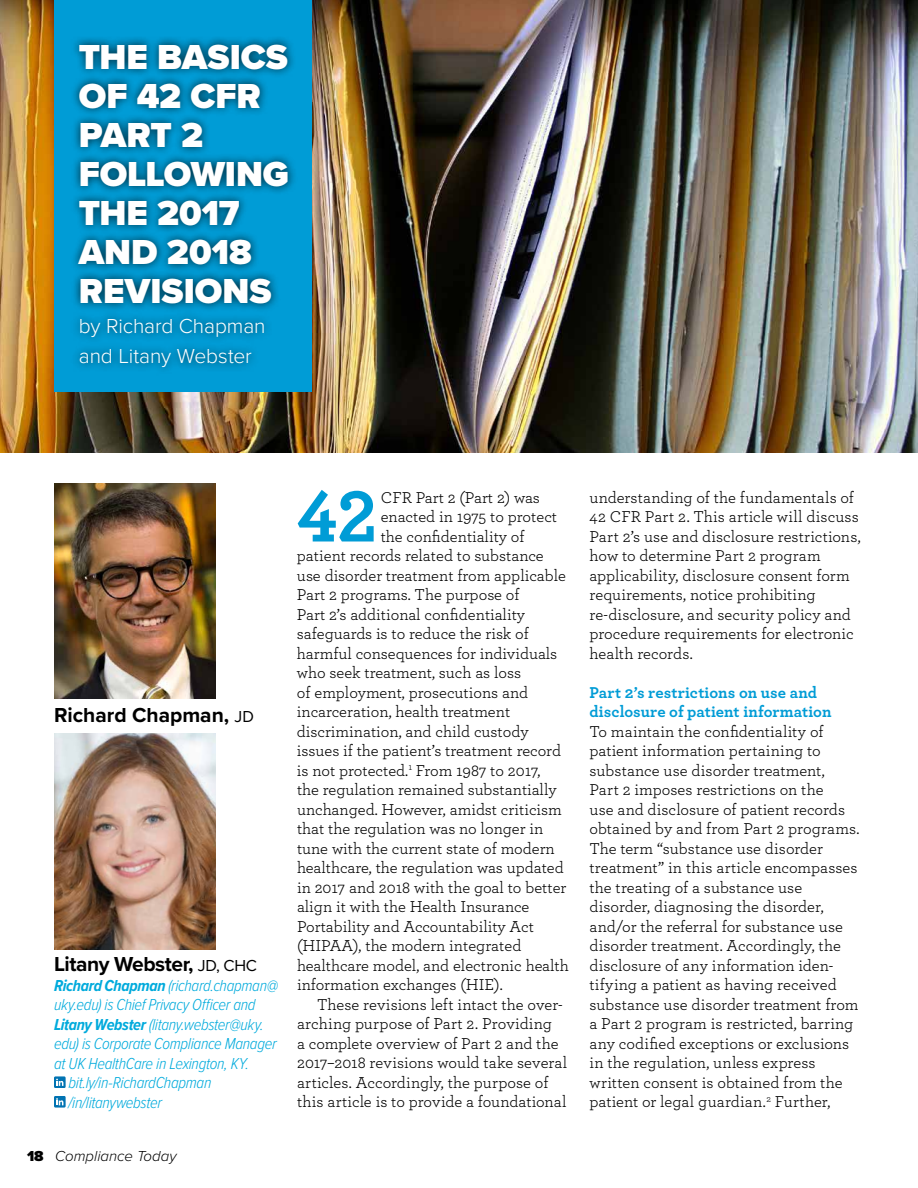
<style>
.page{position:relative;width:918px;height:1188px;background:#fff}
.page>*{position:absolute;margin:0;border:0;box-sizing:border-box;transform-origin:0 0}
.t1{font:700 75.75px "Archer";color:#009cd6}
.t2{font:900 36px/39px "Proxima Nova";color:#fff}
.t3{font:300 21px/30px "Proxima Nova";letter-spacing:-.005em;color:#fff}
.t4{font:700 21px "Proxima Nova";letter-spacing:-.02em;color:#000}
.t5{font:700 21px "Proxima Nova";color:#000}
.t6{font:16.5px/19.5px "Archer";color:#000}
.t7{font:italic 300 16.5px "Proxima Nova Cond";letter-spacing:-.02em;color:#00aadc}
.t8{font:700 16.5px/19.5px "Archer";color:#009cd6}
.t9{font:italic 300 15px "Proxima Nova";color:#000}
.s1{font-weight:400;font-size:16.5px}
.s2{font-weight:700}
.s3{font-weight:900;font-style:normal}
</style>
<div class="page">
<img style="left:0;top:0;width:918px;height:453px">
<div style="left:54px;top:0;width:258px;height:392px;background:#009cd6"></div>
<div style="left:70px;top:36px;width:228px;height:340px;background:#000;opacity:.75"></div>
<img style="left:54px;top:483px;width:162px;height:216px">
<svg style="left:54px;top:1076px;width:12px;height:12px"></svg>
<svg style="left:54px;top:1096px;width:12px;height:12px"></svg>
<img style="left:54px;top:734px;width:162px;height:216px">
<h2 class="t2" style="left:79px;top:38px;width:212px">THE BASICS<br>OF 42 CFR<br>PART 2<br>FOLLOWING<br>THE 2017<br>AND 2018<br>REVISIONS</h2>
<p class="t3" style="left:79px;top:310px;width:188px">by Richard Chapman and Litany Webster</p>
<p class="t5" style="left:54px;top:699px;width:202px">Richard Chapman, <span class="s1">JD</span></p>
<p class="t4" style="left:54px;top:948px;width:205px">Litany Webster, <span class="s1">JD, CHC</span></p>
<p class="t7" style="left:54px;top:973px;width:226px"><span class="s2">Richard Chapman</span> (richard.chapman@</p>
<p class="t7" style="left:54px;top:992px;width:203px">uky.edu) is Chief Privacy Officer and</p>
<p class="t7" style="left:54px;top:1012px;width:211px"><span class="s2">Litany Webster</span> (litany.webster@uky.</p>
<p class="t7" style="left:54px;top:1031px;width:224px">edu) is Corporate Compliance Manager</p>
<p class="t7" style="left:54px;top:1051px;width:197px">at UK HealthCare in Lexington, KY.</p>
<p class="t7" style="left:69px;top:1070px;width:144px">bit.ly/in-RichardChapman</p>
<p class="t7" style="left:69px;top:1090px;width:95px">/in/litanywebster</p>
<p class="t9" style="left:27px;top:1145px;width:151px"><span class="s3">18</span> Compliance Today</p>
<h1 class="t1" style="left:297px;top:457px;width:81px">42</h1>
<p class="t6" style="left:381px;top:486px;width:161px">CFR Part 2 (Part 2) was</p>
<p class="t6" style="left:381px;top:506px;width:178px">enacted in 1975 to protect</p>
<p class="t6" style="left:381px;top:525px;width:145px">the confidentiality of</p>
<p class="t6" style="left:297px;top:545px;width:248px">patient records related to substance</p>
<p class="t6" style="left:297px;top:564px;width:271px">use disorder treatment from applicable</p>
<p class="t6" style="left:297px;top:584px;width:224px">Part 2 programs. The purpose of</p>
<p class="t6" style="left:297px;top:603px;width:230px">Part 2’s additional confidentiality</p>
<p class="t6" style="left:297px;top:623px;width:233px">safeguards is to reduce the risk of</p>
<p class="t6" style="left:297px;top:643px;width:262px">harmful consequences for individuals</p>
<p class="t6" style="left:297px;top:662px;width:226px">who seek treatment, such as loss</p>
<p class="t6" style="left:297px;top:682px;width:233px">of employment, prosecutions and</p>
<p class="t6" style="left:297px;top:701px;width:215px">incarceration, health treatment</p>
<p class="t6" style="left:297px;top:721px;width:233px">discrimination, and child custody</p>
<p class="t6" style="left:297px;top:740px;width:266px">issues if the patient’s treatment record</p>
<p class="t6" style="left:297px;top:760px;width:245px">is not protected.<sup>1</sup> From 1987 to 2017,</p>
<p class="t6" style="left:297px;top:779px;width:261px">the regulation remained substantially</p>
<p class="t6" style="left:297px;top:798px;width:266px">unchanged. However, amidst criticism</p>
<p class="t6" style="left:297px;top:818px;width:248px">that the regulation was no longer in</p>
<p class="t6" style="left:297px;top:837px;width:259px">tune with the current state of modern</p>
<p class="t6" style="left:297px;top:857px;width:268px">healthcare, the regulation was updated</p>
<p class="t6" style="left:297px;top:876px;width:271px">in 2017 and 2018 with the goal to better</p>
<p class="t6" style="left:297px;top:896px;width:234px">align it with the Health Insurance</p>
<p class="t6" style="left:297px;top:916px;width:238px">Portability and Accountability Act</p>
<p class="t6" style="left:297px;top:935px;width:226px">(HIPAA), the modern integrated</p>
<p class="t6" style="left:297px;top:955px;width:273px">healthcare model, and electronic health</p>
<p class="t6" style="left:297px;top:974px;width:207px">information exchanges (HIE).</p>
<p class="t6" style="left:317px;top:994px;width:247px">These revisions left intact the over-</p>
<p class="t6" style="left:297px;top:1013px;width:257px">arching purpose of Part 2. Providing</p>
<p class="t6" style="left:297px;top:1033px;width:263px">a complete overview of Part 2 and the</p>
<p class="t6" style="left:297px;top:1052px;width:272px">2017–2018 revisions would take several</p>
<p class="t6" style="left:297px;top:1072px;width:253px">articles. Accordingly, the purpose of</p>
<p class="t6" style="left:297px;top:1091px;width:271px">this article is to provide a foundational</p>
<p class="t6" style="left:590px;top:487px;width:273px">understanding of the fundamentals of 42 CFR Part 2. This article will discuss Part 2’s use and disclosure restrictions, how to determine Part 2 program applicability, disclosure consent form requirements, notice prohibiting re-disclosure, and security policy and procedure requirements for electronic health records.</p>
<p class="t8" style="left:590px;top:681px;width:243px">Part 2’s restrictions on use and disclosure of patient information</p>
<p class="t6" style="left:590px;top:721px;width:272px">To maintain the confidentiality of patient information pertaining to substance use disorder treatment,<br>Part 2 imposes restrictions on the<br>use and disclosure of patient records obtained by and from Part 2 programs.<br>The term “substance use disorder treatment” in this article encompasses the treating of a substance use disorder, diagnosing the disorder, and/or the referral for substance use disorder treatment. Accordingly, the disclosure of any information iden&shy;tifying a patient as having received substance use disorder treatment from a Part 2 program is restricted, barring any codified exceptions or exclusions in the regulation, unless express written consent is obtained from the patient or legal guardian.<sup>2</sup> Further,</p>
</div>
